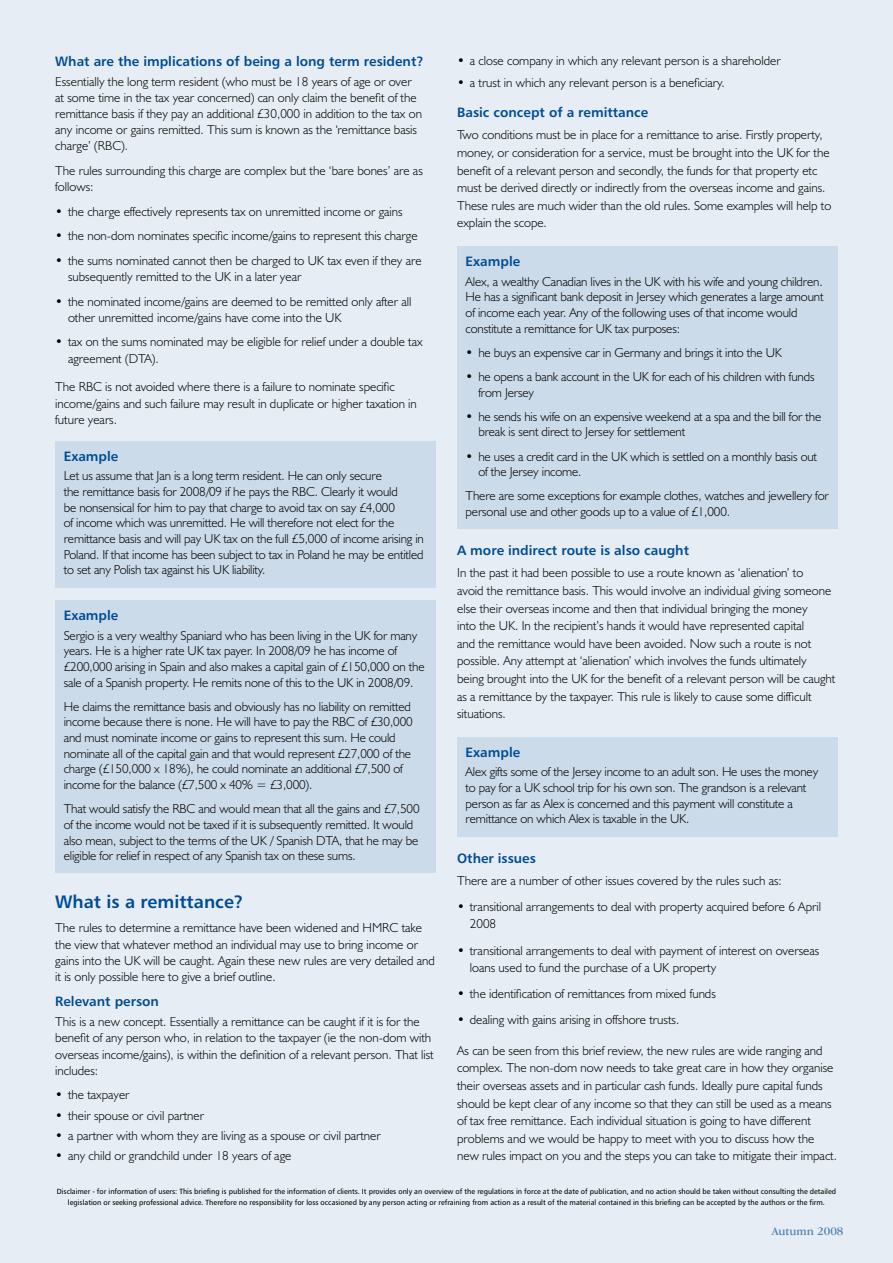
<style>
.page{position:relative;width:893px;height:1263px;background:#e6edf4}
.page>*{position:absolute;margin:0;border:0;box-sizing:border-box;transform-origin:0 0}
.t1{font:18px "Humanist 777 BT Bold B";color:#004c93}
.t2{font:13.5px "Humanist 777 BT Bold B";color:#004c93}
.t3{font:300 13.05px/15.6px "Humanist 521 BT";color:#000}
.t4{font:12px "Garamond IT Cby BT";color:#4d82b3}
.t5{font:7.5px/10.5px "Humanist 777 BT Roman B";color:#000;text-align:center}
</style>
<div class="page">
<div style="left:55px;top:441px;width:381px;height:146px;background:#ccdbe9"></div>
<div style="left:55px;top:600px;width:381px;height:273px;background:#ccdbe9"></div>
<div style="left:457px;top:246px;width:381px;height:283px;background:#ccdbe9"></div>
<div style="left:457px;top:737px;width:381px;height:99px;background:#ccdbe9"></div>
<p class="t2" style="left:55px;top:52px;width:370px">What are the implications of being a long term resident?</p>
<p class="t3" style="left:55px;top:73px;width:368px;line-height:16px">Essentially the long term resident (who must be 18 years of age or over at some time in the tax year concerned) can only claim the benefit of the remittance basis if they pay an additional £30,000 in addition to the tax on any income or gains remitted. This sum is known as the ‘remittance basis charge’ (RBC).</p>
<p class="t3" style="left:55px;top:162px;width:369px;line-height:16px">The rules surrounding this charge are complex but the ‘bare bones’ are as follows:</p>
<p class="t3" style="left:55px;top:203px;width:349px">• the charge effectively represents tax on unremitted income or gains</p>
<p class="t3" style="left:55px;top:228px;width:364px">• the non-dom nominates specific income/gains to represent this charge</p>
<p class="t3" style="left:68px;top:252px;width:355px;line-height:16px;text-indent:-13px">• the sums nominated cannot then be charged to UK tax even if they are subsequently remitted to the UK in a later year</p>
<p class="t3" style="left:68px;top:293px;width:345px;line-height:16px;text-indent:-13px">• the nominated income/gains are deemed to be remitted only after all other unremitted income/gains have come into the UK</p>
<p class="t3" style="left:68px;top:334px;width:356px;line-height:16px;text-indent:-13px">• tax on the sums nominated may be eligible for relief under a double tax agreement (DTA).</p>
<p class="t3" style="left:55px;top:379px;width:363px;line-height:16px">The RBC is not avoided where there is a failure to nominate specific income/gains and such failure may result in duplicate or higher taxation in future years.</p>
<p class="t2" style="left:64px;top:447px;width:56px">Example</p>
<p class="t3" style="left:64px;top:468px;width:362px">Let us assume that Jan is a long term resident. He can only secure<br>the remittance basis for 2008/09 if he pays the RBC. Clearly it would<br>be nonsensical for him to pay that charge to avoid tax on say £4,000<br>of income which was unremitted. He will therefore not elect for the remittance basis and will pay UK tax on the full £5,000 of income arising in Poland. If that income has been subject to tax in Poland he may be entitled to set any Polish tax against his UK liability.</p>
<p class="t2" style="left:64px;top:606px;width:56px">Example</p>
<p class="t3" style="left:64px;top:627px;width:362px">Sergio is a very wealthy Spaniard who has been living in the UK for many years. He is a higher rate UK tax payer. In 2008/09 he has income of £200,000 arising in Spain and also makes a capital gain of £150,000 on the sale of a Spanish property. He remits none of this to the UK in 2008/09.</p>
<p class="t3" style="left:64px;top:698px;width:350px">He claims the remittance basis and obviously has no liability on remitted income because there is none. He will have to pay the RBC of £30,000 and must nominate income or gains to represent this sum. He could nominate all of the capital gain and that would represent £27,000 of the charge (£150,000 x 18%), he could nominate an additional £7,500 of income for the balance (£7,500 x 40% = £3,000).</p>
<p class="t3" style="left:64px;top:801px;width:357px">That would satisfy the RBC and would mean that all the gains and £7,500 of the income would not be taxed if it is subsequently remitted. It would also mean, subject to the terms of the UK / Spanish DTA, that he may be eligible for relief in respect of any Spanish tax on these sums.</p>
<h1 class="t1" style="left:55px;top:890px;width:190px">What is a remittance?</h1>
<p class="t3" style="left:55px;top:920px;width:381px;line-height:16px">The rules to determine a remittance have been widened and HMRC take the view that whatever method an individual may use to bring income or gains into the UK will be caught. Again these new rules are very detailed and it is only possible here to give a brief outline.</p>
<p class="t2" style="left:55px;top:993px;width:105px">Relevant person</p>
<p class="t3" style="left:55px;top:1013px;width:380px;line-height:16px">This is a new concept. Essentially a remittance can be caught if it is for the benefit of any person who, in relation to the taxpayer (ie the non-dom with overseas income/gains), is within the definition of a relevant person. That list includes:</p>
<p class="t3" style="left:55px;top:1087px;width:76px">• the taxpayer</p>
<p class="t3" style="left:55px;top:1107px;width:150px">• their spouse or civil partner</p>
<p class="t3" style="left:55px;top:1127px;width:327px">• a partner with whom they are living as a spouse or civil partner</p>
<p class="t3" style="left:55px;top:1148px;width:238px">• any child or grandchild under 18 years of age</p>
<p class="t3" style="left:457px;top:52px;width:325px">• a close company in which any relevant person is a shareholder</p>
<p class="t3" style="left:457px;top:74px;width:269px">• a trust in which any relevant person is a beneficiary.</p>
<p class="t2" style="left:457px;top:104px;width:193px">Basic concept of a remittance</p>
<p class="t3" style="left:457px;top:126px;width:376px;line-height:17.5px">Two conditions must be in place for a remittance to arise. Firstly property, money, or consideration for a service, must be brought into the UK for the benefit of a relevant person and secondly, the funds for that property etc must be derived directly or indirectly from the overseas income and gains.<br>These rules are much wider than the old rules. Some examples will help to explain the scope.</p>
<p class="t2" style="left:466px;top:252px;width:56px">Example</p>
<p class="t3" style="left:466px;top:273px;width:359px">Alex, a wealthy Canadian lives in the UK with his wife and young children.<br>He has a significant bank deposit in Jersey which generates a large amount of income each year. Any of the following uses of that income would constitute a remittance for UK tax purposes:</p>
<p class="t3" style="left:466px;top:344px;width:318px">• he buys an expensive car in Germany and brings it into the UK</p>
<p class="t3" style="left:478px;top:368px;width:338px;text-indent:-13px">• he opens a bank account in the UK for each of his children with funds from Jersey</p>
<p class="t3" style="left:478px;top:408px;width:345px;text-indent:-13px">• he sends his wife on an expensive weekend at a spa and the bill for the break is sent direct to Jersey for settlement</p>
<p class="t3" style="left:478px;top:448px;width:340px;text-indent:-13px">• he uses a credit card in the UK which is settled on a monthly basis out of the Jersey income.</p>
<p class="t3" style="left:466px;top:488px;width:365px">There are some exceptions for example clothes, watches and jewellery for personal use and other goods up to a value of £1,000.</p>
<p class="t2" style="left:457px;top:542px;width:233px">A more indirect route is also caught</p>
<p class="t3" style="left:457px;top:564px;width:380px;line-height:17.5px">In the past it had been possible to use a route known as ‘alienation’ to<br>avoid the remittance basis. This would involve an individual giving someone else their overseas income and then that individual bringing the money<br>into the UK. In the recipient’s hands it would have represented capital<br>and the remittance would have been avoided. Now such a route is not possible. Any attempt at ‘alienation’ which involves the funds ultimately being brought into the UK for the benefit of a relevant person will be caught as a remittance by the taxpayer. This rule is likely to cause some difficult situations.</p>
<p class="t2" style="left:466px;top:743px;width:56px">Example</p>
<p class="t3" style="left:466px;top:764px;width:354px">Alex gifts some of the Jersey income to an adult son. He uses the money to pay for a UK school trip for his own son. The grandson is a relevant person as far as Alex is concerned and this payment will constitute a remittance on which Alex is taxable in the UK.</p>
<p class="t2" style="left:457px;top:850px;width:80px">Other issues</p>
<p class="t3" style="left:457px;top:872px;width:326px">There are a number of other issues covered by the rules such as:</p>
<p class="t3" style="left:470px;top:897px;width:353px;line-height:17.5px;text-indent:-13px">• transitional arrangements to deal with property acquired before 6 April<br>2008</p>
<p class="t3" style="left:470px;top:941px;width:351px;line-height:17.5px;text-indent:-13px">• transitional arrangements to deal with payment of interest on overseas loans used to fund the purchase of a UK property</p>
<p class="t3" style="left:457px;top:986px;width:260px">• the identification of remittances from mixed funds</p>
<p class="t3" style="left:457px;top:1012px;width:224px">• dealing with gains arising in offshore trusts.</p>
<p class="t3" style="left:457px;top:1041px;width:381px;line-height:17.5px">As can be seen from this brief review, the new rules are wide ranging and complex. The non-dom now needs to take great care in how they organise their overseas assets and in particular cash funds. Ideally pure capital funds should be kept clear of any income so that they can still be used as a means of tax free remittance. Each individual situation is going to have different problems and we would be happy to meet with you to discuss how the new rules impact on you and the steps you can take to mitigate their impact.</p>
<p class="t5" style="left:57px;top:1186px;width:781px">Disclaimer - for information of users: This briefing is published for the information of clients. It provides only an overview of the regulations in force at the date of publication, and no action should be taken without consulting the detailed legislation or seeking professional advice. Therefore no responsibility for loss occasioned by any person acting or refraining from action as a result of the material contained in this briefing can be accepted by the authors or the firm.</p>
<p class="t4" style="left:772px;top:1224px;width:73px">Autumn 2008</p>
</div>
